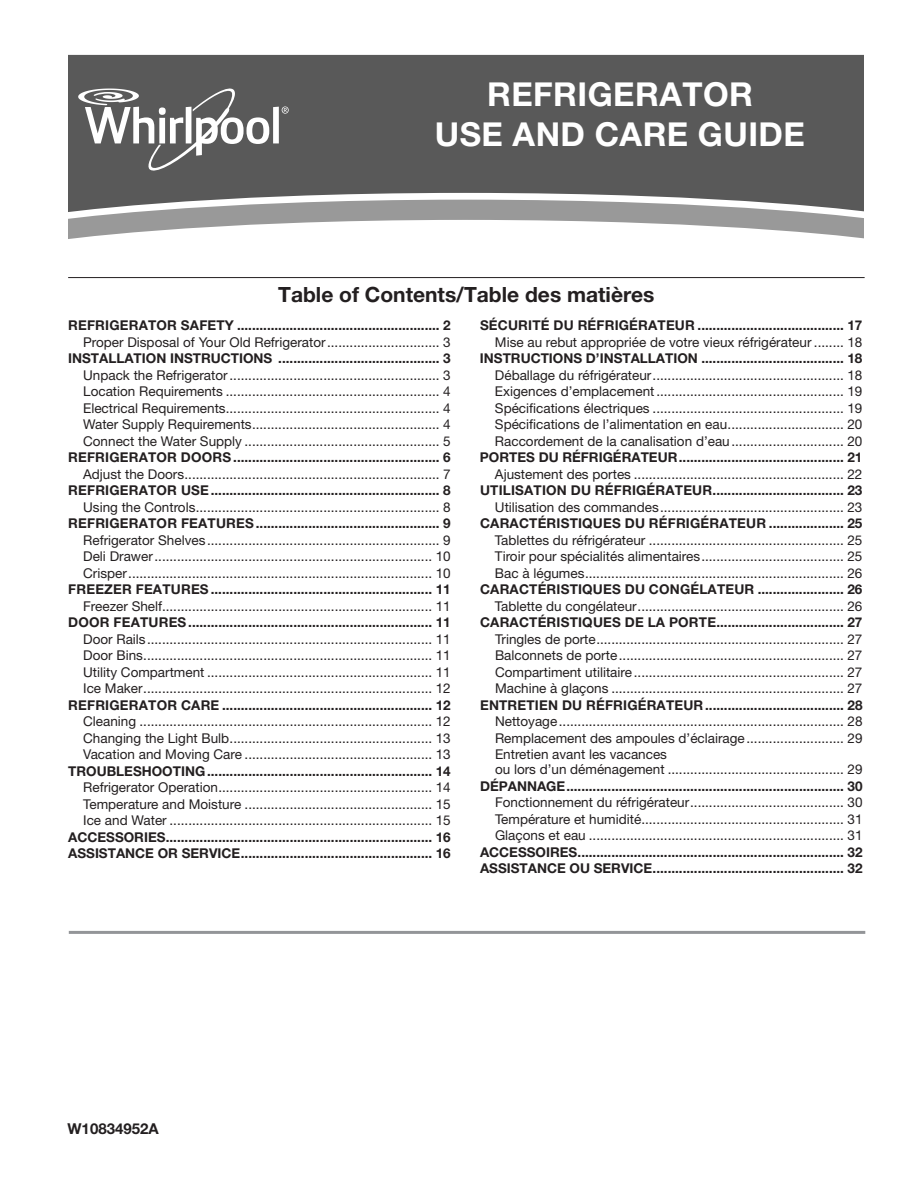
<style>
.page{position:relative;width:918px;height:1188px;background:#fff}
.page>*{position:absolute;margin:0;border:0;box-sizing:border-box;transform-origin:0 0}
.t1{font:700 33px/40.5px "Helvetica Neue LT Std";letter-spacing:.015em;color:#fff;text-align:center}
.t2{font:700 21px "Helvetica Neue LT Std";color:#231f20}
.t3{font:700 15px "Helvetica Neue LT Std";color:#231f20}
.t4{font:13.5px/16.5px "Helvetica Neue LT Std";color:#231f20;text-align:justify}
.t5{font:700 13.5px/16.5px "Helvetica Neue LT Std";letter-spacing:.015em;color:#231f20}
</style>
<div class="page">
<hr style="left:69px;top:931px;width:796px;height:3px;background:#939598">
<hr style="left:68px;top:277px;width:797px;height:1px;background:#231f20">
<div style="left:68px;top:55px;width:796px;height:145px;background:#595959"></div>
<svg style="left:68px;top:200px;width:796px;height:39px"></svg>
<svg style="left:78px;top:89px;width:211px;height:82px"></svg>
<h1 class="t1" style="left:435px;top:73px;width:372px">REFRIGERATOR<br>USE AND CARE GUIDE</h1>
<h2 class="t2" style="left:278px;top:282px;width:378px">Table of Contents/Table des matières</h2>
<p class="t5" style="left:68px;top:317px;width:384px">REFRIGERATOR SAFETY ...................................................... 2</p>
<p class="t4" style="left:83px;top:333px;width:369px">Proper Disposal of Your Old Refrigerator.............................. 3</p>
<p class="t5" style="left:68px;top:350px;width:384px">INSTALLATION INSTRUCTIONS ........................................... 3</p>
<p class="t4" style="left:83px;top:366px;width:369px">Unpack the Refrigerator........................................................ 3<br>Location Requirements ......................................................... 4<br>Electrical Requirements......................................................... 4<br>Water Supply Requirements.................................................. 4<br>Connect the Water Supply .................................................... 5</p>
<p class="t5" style="left:68px;top:449px;width:384px">REFRIGERATOR DOORS....................................................... 6</p>
<p class="t4" style="left:83px;top:465px;width:369px">Adjust the Doors.................................................................... 7</p>
<p class="t5" style="left:68px;top:482px;width:384px">REFRIGERATOR USE............................................................. 8</p>
<p class="t4" style="left:83px;top:498px;width:369px">Using the Controls................................................................. 8</p>
<p class="t5" style="left:68px;top:515px;width:384px">REFRIGERATOR FEATURES................................................. 9</p>
<p class="t4" style="left:83px;top:531px;width:369px">Refrigerator Shelves.............................................................. 9<br>Deli Drawer.......................................................................... 10<br>Crisper................................................................................. 10</p>
<p class="t5" style="left:68px;top:581px;width:384px">FREEZER FEATURES ........................................................... 11</p>
<p class="t4" style="left:83px;top:597px;width:369px">Freezer Shelf........................................................................ 11</p>
<p class="t5" style="left:68px;top:614px;width:384px">DOOR FEATURES................................................................. 11</p>
<p class="t4" style="left:83px;top:630px;width:369px">Door Rails............................................................................ 11<br>Door Bins............................................................................. 11<br>Utility Compartment ............................................................ 11<br>Ice Maker............................................................................. 12</p>
<p class="t5" style="left:68px;top:696px;width:384px">REFRIGERATOR CARE ........................................................ 12</p>
<p class="t4" style="left:83px;top:713px;width:369px">Cleaning .............................................................................. 12<br>Changing the Light Bulb...................................................... 13<br>Vacation and Moving Care .................................................. 13</p>
<p class="t5" style="left:68px;top:762px;width:384px">TROUBLESHOOTING............................................................ 14</p>
<p class="t4" style="left:83px;top:779px;width:369px">Refrigerator Operation......................................................... 14<br>Temperature and Moisture .................................................. 15<br>Ice and Water ...................................................................... 15</p>
<p class="t5" style="left:68px;top:828px;width:384px">ACCESSORIES....................................................................... 16<br>ASSISTANCE OR SERVICE................................................... 16</p>
<p class="t5" style="left:480px;top:317px;width:384px">SÉCURITÉ DU RÉFRIGÉRATEUR ....................................... 17</p>
<p class="t4" style="left:495px;top:333px;width:369px">Mise au rebut appropriée de votre vieux réfrigérateur ........ 18</p>
<p class="t5" style="left:480px;top:350px;width:384px">INSTRUCTIONS D’INSTALLATION ...................................... 18</p>
<p class="t4" style="left:495px;top:366px;width:369px">Déballage du réfrigérateur................................................... 18<br>Exigences d’emplacement.................................................. 19<br>Spécifications électriques ................................................... 19<br>Spécifications de l’alimentation en eau............................... 20<br>Raccordement de la canalisation d’eau.............................. 20</p>
<p class="t5" style="left:480px;top:449px;width:384px">PORTES DU RÉFRIGÉRATEUR............................................ 21</p>
<p class="t4" style="left:495px;top:465px;width:369px">Ajustement des portes ........................................................ 22</p>
<p class="t5" style="left:480px;top:482px;width:384px">UTILISATION DU RÉFRIGÉRATEUR................................... 23</p>
<p class="t4" style="left:495px;top:498px;width:369px">Utilisation des commandes................................................. 23</p>
<p class="t5" style="left:480px;top:515px;width:384px">CARACTÉRISTIQUES DU RÉFRIGÉRATEUR .................... 25</p>
<p class="t4" style="left:495px;top:531px;width:369px">Tablettes du réfrigérateur .................................................... 25<br>Tiroir pour spécialités alimentaires...................................... 25<br>Bac à légumes..................................................................... 26</p>
<p class="t5" style="left:480px;top:581px;width:384px">CARACTÉRISTIQUES DU CONGÉLATEUR ....................... 26</p>
<p class="t4" style="left:495px;top:597px;width:369px">Tablette du congélateur....................................................... 26</p>
<p class="t5" style="left:480px;top:614px;width:384px">CARACTÉRISTIQUES DE LA PORTE.................................. 27</p>
<p class="t4" style="left:495px;top:630px;width:369px">Tringles de porte.................................................................. 27<br>Balconnets de porte............................................................ 27<br>Compartiment utilitaire ........................................................ 27<br>Machine à glaçons .............................................................. 27</p>
<p class="t5" style="left:480px;top:696px;width:384px">ENTRETIEN DU RÉFRIGÉRATEUR..................................... 28</p>
<p class="t4" style="left:495px;top:713px;width:369px">Nettoyage............................................................................ 28<br>Remplacement des ampoules d’éclairage.......................... 29<br>Entretien avant les vacances</p>
<p class="t4" style="left:495px;top:761px;width:369px">ou lors d’un déménagement ............................................... 29</p>
<p class="t5" style="left:480px;top:777px;width:384px">DÉPANNAGE.......................................................................... 30</p>
<p class="t4" style="left:495px;top:794px;width:369px">Fonctionnement du réfrigérateur......................................... 30<br>Température et humidité...................................................... 31<br>Glaçons et eau .................................................................... 31</p>
<p class="t5" style="left:480px;top:843px;width:384px">ACCESSOIRES....................................................................... 32<br>ASSISTANCE OU SERVICE................................................... 32</p>
<p class="t3" style="left:68px;top:1119px;width:93px">W10834952A</p>
</div>
